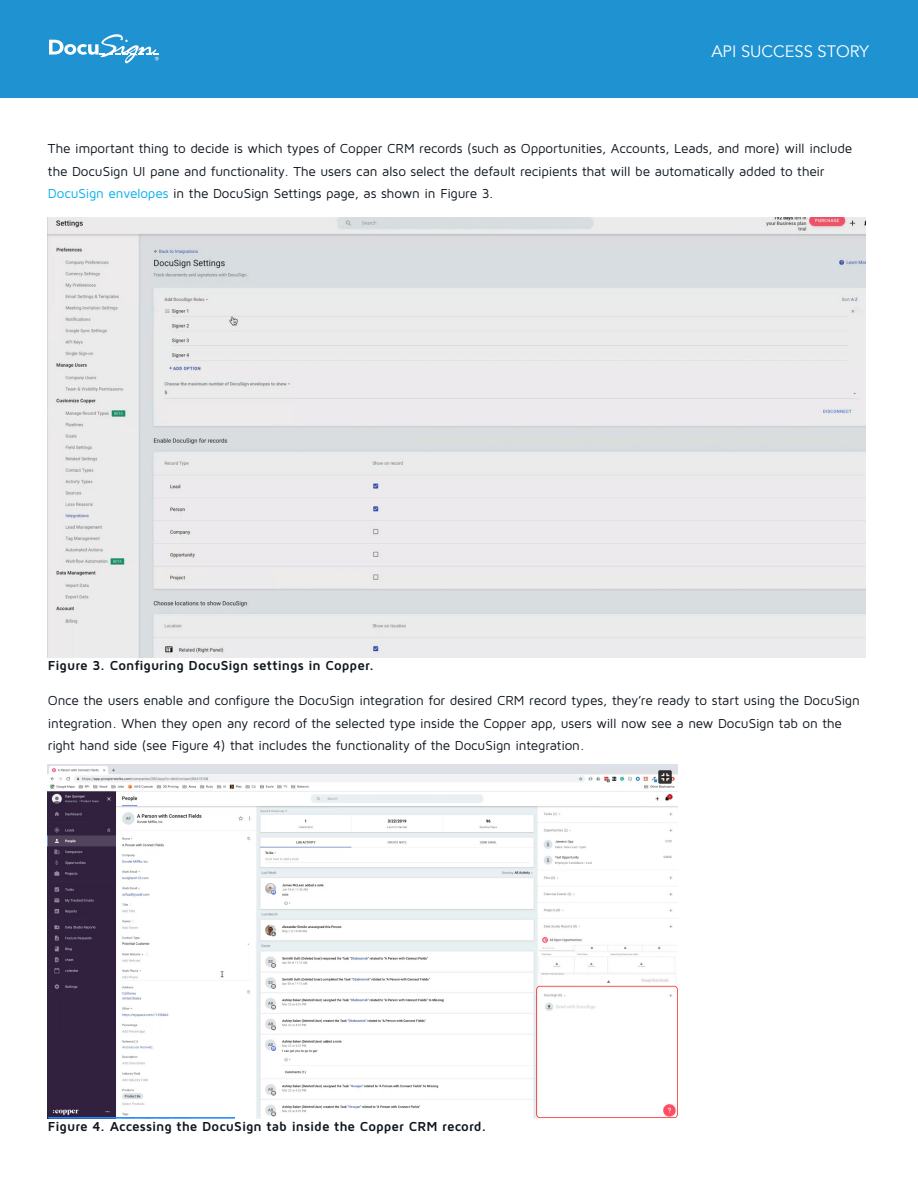
<style>
.page{position:relative;width:918px;height:1188px;background:#fff}
.page>*{position:absolute;margin:0;border:0;box-sizing:border-box;transform-origin:0 0}
.Eyebrow{font:16.5px "Avenir";color:#fff}
.t1{font:13.5px/22.5px "Maven Pro";letter-spacing:-.015em;color:#0e151d}
.subhead{font:700 13.5px "Maven Pro";letter-spacing:.005em;color:#0e151d}
.s1{color:#00aeef}
</style>
<div class="page">
<div style="left:0;top:0;width:918px;height:98px;background:#1f92d1"></div>
<svg style="left:49px;top:34px;width:110px;height:29px"></svg>
<img style="left:48px;top:218px;width:817px;height:439px">
<img style="left:48px;top:765px;width:629px;height:354px">
<p class="Eyebrow" style="left:690px;top:42px;width:159px">API SUCCESS TORY</p>
<p class="Eyebrow" style="left:711px;top:42px;width:159px">API SUCCESS STORY</p>
<p class="t1" style="left:48px;top:137px;width:806px">The important thing to decide is which types of Copper CRM records (such as Opportunities, Accounts, Leads, and more) will include the DocuSign UI pane and functionality. The users can also select the default recipients that will be automatically added to their<br><span class="s1">DocuSign envelopes</span> in the DocuSign Settings page, as shown in Figure 3.</p>
<p class="subhead" style="left:48px;top:656px;width:328px">Figure 3. Configuring DocuSign settings in Copper.</p>
<p class="t1" style="left:48px;top:689px;width:813px">Once the users enable and configure the DocuSign integration for desired CRM record types, they’re ready to start using the DocuSign integration. When they open any record of the selected type inside the Copper app, users will now see a new DocuSign tab on the right hand side (see Figure 4) that includes the functionality of the DocuSign integration.</p>
<p class="subhead" style="left:48px;top:1118px;width:440px">Figure 4. Accessing the DocuSign tab inside the Copper CRM record.</p>
</div>
